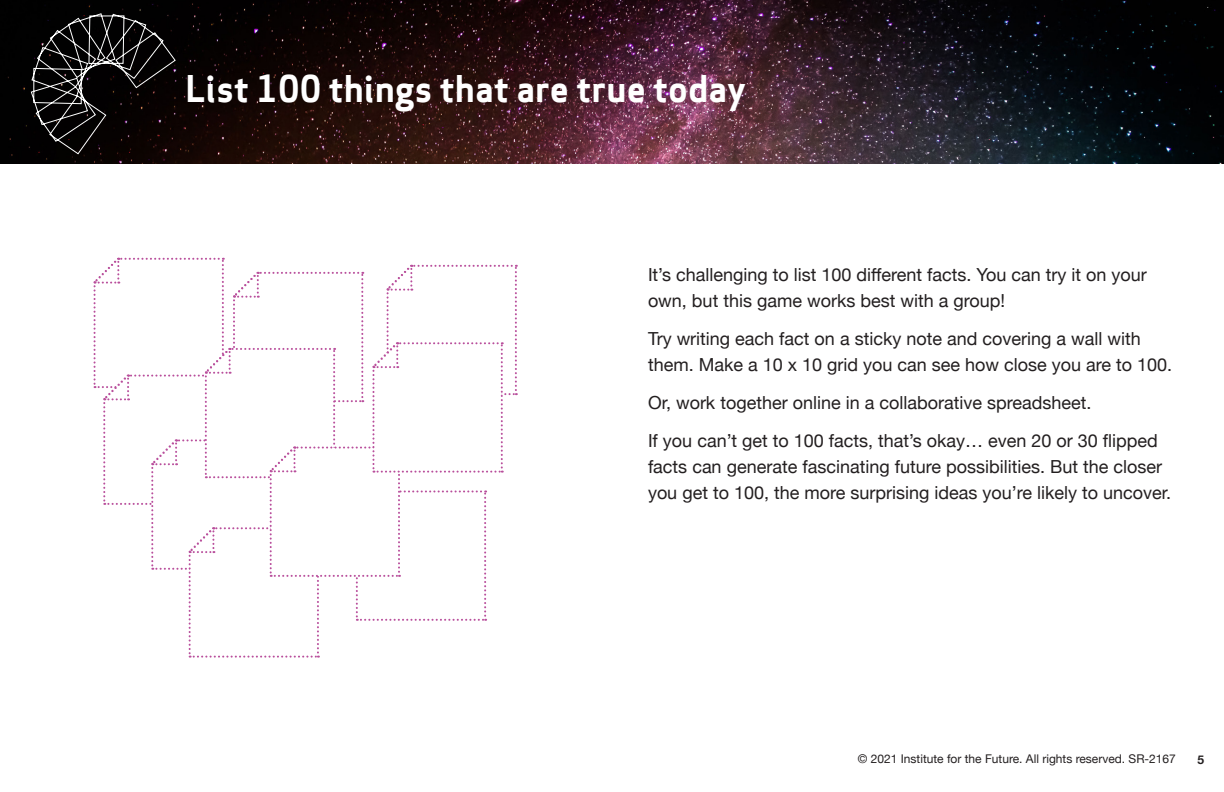
<style>
.page{position:relative;width:1224px;height:792px;background:#fff}
.page>*{position:absolute;margin:0;border:0;box-sizing:border-box;transform-origin:0 0}
.Head{font:36px "Apex Sans Bold T";color:#fff}
.body{font:18px/26px "Helvetica Neue";color:#231f20}
.t1{font:12px "Helvetica Neue";color:#231f20}
.body-2{font:700 12px "Helvetica Neue";color:#231f20}
</style>
<div class="page">
<img style="left:0;top:0;width:1224px;height:163px">
<svg style="left:93px;top:258px;width:424px;height:400px"></svg>
<svg style="left:31px;top:13px;width:145px;height:142px;background:#1a1717"></svg>
<p class="Head" style="left:186px;top:65px;width:562px">List 100 things that are true today</p>
<p class="body" style="left:648px;top:263px;width:500px">It’s challenging to list 100 different facts. You can try it on your own, but this game works best with a group!</p>
<p class="body" style="left:648px;top:327px;width:526px">Try writing each fact on a sticky note and covering a wall with them. Make a 10 x 10 grid you can see how close you are to 100.</p>
<p class="body" style="left:648px;top:391px;width:445px">Or, work together online in a collaborative spreadsheet.</p>
<p class="body" style="left:648px;top:429px;width:525px">If you can’t get to 100 facts, that’s okay… even 20 or 30 flipped facts can generate fascinating future possibilities. But the closer you get to 100, the more surprising ideas you’re likely to uncover.</p>
<p class="t1" style="left:858px;top:750px;width:320px">© 2021 Institute for the Future. All rights reserved. SR-2167</p>
<p class="body-2" style="left:1198px;top:750px;width:8px">5</p>
</div>
